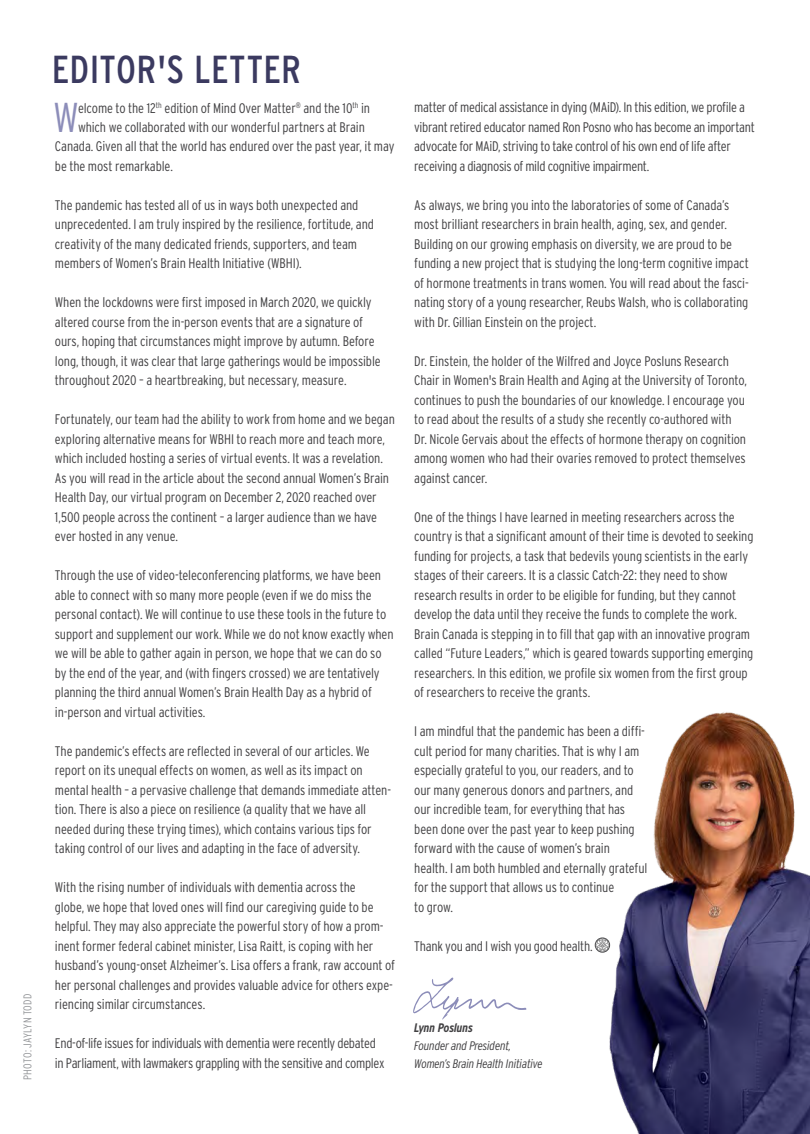
<style>
.page{position:relative;width:810px;height:1134px;background:#fff}
.page>*{position:absolute;margin:0;border:0;box-sizing:border-box;transform-origin:0 0}
.t1{font:300 condensed 41.7px "Interstate";color:#8c8db9}
.t2{font:condensed 39px "Interstate";letter-spacing:.01em;color:#3b3a60}
.t3{font:300 condensed 13.8px/19.5px "Interstate";letter-spacing:-.01em;color:#414042}
.t4{font:italic 300 condensed 12.3px/18px "Interstate";letter-spacing:-.015em;color:#414042}
.t5{font:italic 700 condensed 12.3px "Interstate";letter-spacing:-.015em;color:#414042}
.t6{font:300 condensed 11.25px "Interstate";letter-spacing:.01em;color:#939598}
</style>
<div class="page">
<img style="left:594px;top:712px;width:216px;height:422px">
<svg style="left:595px;top:938px;width:14px;height:14px"></svg>
<div style="left:595px;top:938px;width:15px;height:14px;border:1px solid #4d4d4f;border-radius:50%"></div>
<svg style="left:413px;top:977px;width:114px;height:43px"></svg>
<p class="t6" style="left:21px;top:1080px;width:87px;rotate:-90deg">PHOTO: JAYLYN TODD</p>
<h2 class="t2" style="left:52px;top:46px;width:251px">EDITOR'S LETTER</h2>
<h1 class="t1" style="left:53px;top:92px;width:27px">W</h1>
<p class="t3" style="left:78px;top:98px;width:294px">elcome to the 12<sup>th</sup> edition of Mind Over Matter<sup>®</sup> and the 10<sup>th</sup> in</p>
<p class="t3" style="left:78px;top:117px;width:288px">which we collaborated with our wonderful partners at Brain</p>
<p class="t3" style="left:55px;top:137px;width:341px">Canada. Given all that the world has endured over the past year, it may</p>
<p class="t3" style="left:55px;top:156px;width:120px">be the most remarkable.</p>
<p class="t3" style="left:55px;top:195px;width:321px">The pandemic has tested all of us in ways both unexpected and unprecedented. I am truly inspired by the resilience, fortitude, and creativity of the many dedicated friends, supporters, and team members of Women’s Brain Health Initiative (WBHI).</p>
<p class="t3" style="left:55px;top:293px;width:327px">When the lockdowns were first imposed in March 2020, we quickly altered course from the in-person events that are a signature of ours, hoping that circumstances might improve by autumn. Before long, though, it was clear that large gatherings would be impossible throughout 2020 – a heartbreaking, but necessary, measure.</p>
<p class="t3" style="left:55px;top:410px;width:342px">Fortunately, our team had the ability to work from home and we began exploring alternative means for WBHI to reach more and teach more, which included hosting a series of virtual events. It was a revelation.<br>As you will read in the article about the second annual Women’s Brain Health Day, our virtual program on December 2, 2020 reached over 1,500 people across the continent – a larger audience than we have ever hosted in any venue.</p>
<p class="t3" style="left:55px;top:566px;width:340px">Through the use of video-teleconferencing platforms, we have been able to connect with so many more people (even if we do miss the personal contact). We will continue to use these tools in the future to support and supplement our work. While we do not know exactly when we will be able to gather again in person, we hope that we can do so by the end of the year, and (with fingers crossed) we are tentatively planning the third annual Women’s Brain Health Day as a hybrid of in-person and virtual activities.</p>
<p class="t3" style="left:55px;top:741px;width:338px">The pandemic’s effects are reflected in several of our articles. We report on its unequal effects on women, as well as its impact on mental health – a pervasive challenge that demands immediate atten&shy;tion. There is also a piece on resilience (a quality that we have all needed during these trying times), which contains various tips for taking control of our lives and adapting in the face of adversity.</p>
<p class="t3" style="left:55px;top:878px;width:342px">With the rising number of individuals with dementia across the<br>globe, we hope that loved ones will find our caregiving guide to be helpful. They may also appreciate the powerful story of how a prom&shy;inent former federal cabinet minister, Lisa Raitt, is coping with her husband’s young-onset Alzheimer’s. Lisa offers a frank, raw account of her personal challenges and provides valuable advice for others expe&shy;riencing similar circumstances.</p>
<p class="t3" style="left:55px;top:1034px;width:331px">End-of-life issues for individuals with dementia were recently debated in Parliament, with lawmakers grappling with the sensitive and complex</p>
<p class="t3" style="left:414px;top:98px;width:342px">matter of medical assistance in dying (MAiD). In this edition, we profile a vibrant retired educator named Ron Posno who has become an important advocate for MAiD, striving to take control of his own end of life after receiving a diagnosis of mild cognitive impairment.</p>
<p class="t3" style="left:414px;top:195px;width:336px">As always, we bring you into the laboratories of some of Canada’s most brilliant researchers in brain health, aging, sex, and gender.<br>Building on our growing emphasis on diversity, we are proud to be funding a new project that is studying the long-term cognitive impact of hormone treatments in trans women. You will read about the fasci&shy;nating story of a young researcher, Reubs Walsh, who is collaborating with Dr. Gillian Einstein on the project.</p>
<p class="t3" style="left:414px;top:351px;width:334px">Dr. Einstein, the holder of the Wilfred and Joyce Posluns Research Chair in Women's Brain Health and Aging at the University of Toronto, continues to push the boundaries of our knowledge. I encourage you to read about the results of a study she recently co-authored with Dr. Nicole Gervais about the effects of hormone therapy on cognition among women who had their ovaries removed to protect themselves against cancer.</p>
<p class="t3" style="left:414px;top:507px;width:341px">One of the things I have learned in meeting researchers across the country is that a significant amount of their time is devoted to seeking funding for projects, a task that bedevils young scientists in the early stages of their careers. It is a classic Catch-22: they need to show research results in order to be eligible for funding, but they cannot develop the data until they receive the funds to complete the work.<br>Brain Canada is stepping in to fill that gap with an innovative program called “Future Leaders,” which is geared towards supporting emerging researchers. In this edition, we profile six women from the first group of researchers to receive the grants.</p>
<p class="t3" style="left:414px;top:721px;width:235px">I am mindful that the pandemic has been a diffi&shy;cult period for many charities. That is why I am especially grateful to you, our readers, and to our many generous donors and partners, and our incredible team, for everything that has been done over the past year to keep pushing forward with the cause of women’s brain<br>health. I am both humbled and eternally grateful for the support that allows us to continue<br>to grow.</p>
<p class="t3" style="left:414px;top:936px;width:180px">Thank you and I wish you good health.</p>
<p class="t5" style="left:414px;top:1020px;width:60px">Lynn Posluns</p>
<p class="t4" style="left:414px;top:1037px;width:130px">Founder and President,<br>Women’s Brain Health Initiative</p>
</div>
